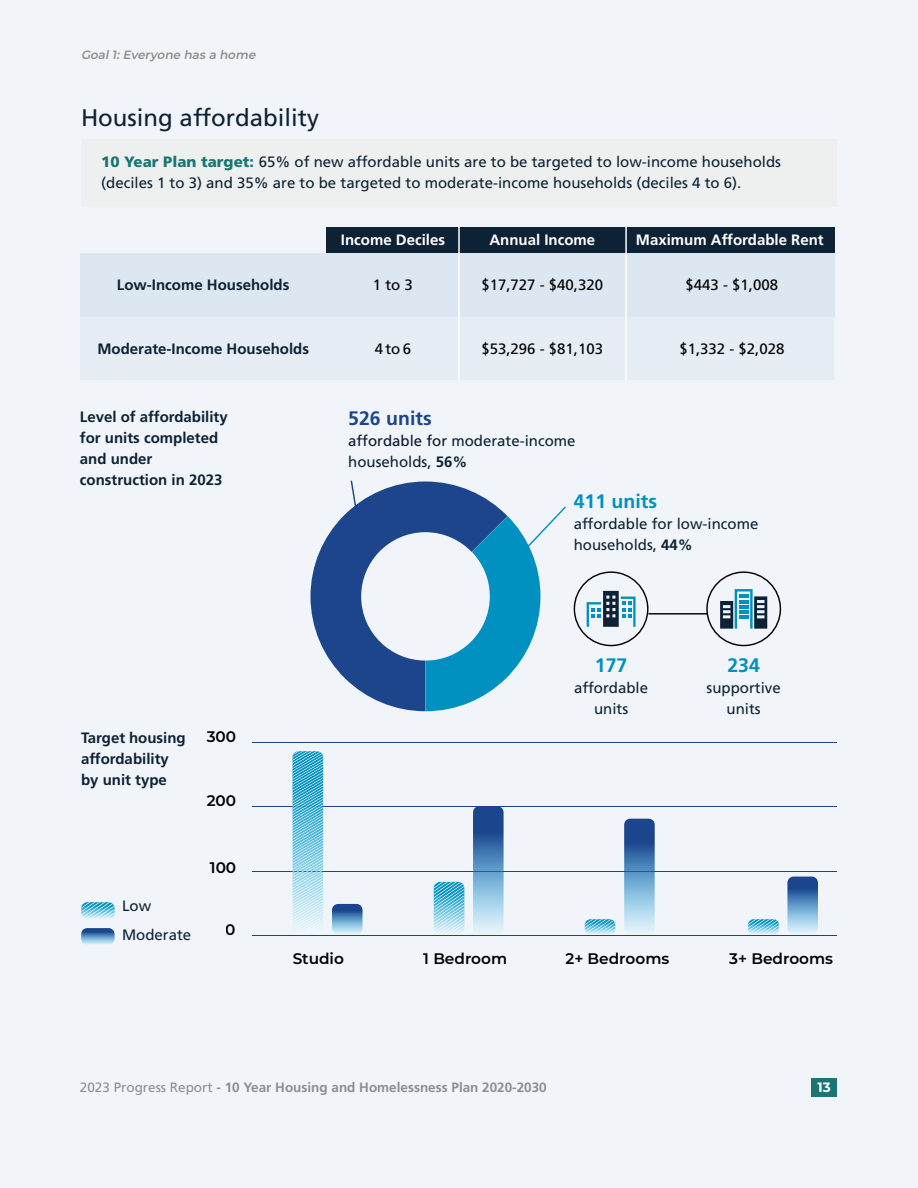
<style>
.page{position:relative;width:918px;height:1188px;background:#f1f5f9}
.page>*{position:absolute;margin:0;border:0;box-sizing:border-box;transform-origin:0 0}
.t1{font:24px "Frutiger LT Std";color:#0d2235}
.t2{font:700 19.5px "Frutiger LT Std";color:#0091c0}
.t3{font:700 19.5px "Frutiger LT Std";color:#1c458c}
.t4{font:600 15.3px "Montserrat";color:#000}
.t5{font:15px/21px "Frutiger LT Std";color:#0d2235}
.t6{font:700 15px/21px "Frutiger LT Std";color:#0d2235}
.t7{font:15px "Frutiger LT Std";color:#000}
.t8{font:700 15px "Frutiger LT Std";color:#fff}
.t9{font:700 13.5px "Frutiger LT Std";color:#8d8f8e}
.t10{font:700 13.5px "Montserrat";color:#fff}
.t11{font:italic 600 12px "Montserrat";color:#8d8f8e}
.s1{font-weight:900;color:#197673}
.s2{color:#08162d}
.s3{font-weight:700}
.s4{font-weight:400}
</style>
<div class="page">
<div style="left:811px;top:1078px;width:26px;height:18px;background:#197673"></div>
<div style="left:81px;top:139px;width:756px;height:68px;background:#eef0f0"></div>
<div style="left:327px;top:227px;width:132px;height:26px;background:#0d2235"></div>
<div style="left:459px;top:227px;width:166px;height:26px;background:#0d2235"></div>
<div style="left:625px;top:227px;width:209px;height:26px;background:#0d2235"></div>
<div style="left:80px;top:253px;width:247px;height:64px;background:#dce7f1"></div>
<div style="left:327px;top:253px;width:132px;height:64px;background:#dce7f1"></div>
<div style="left:459px;top:253px;width:166px;height:64px;background:#dce7f1"></div>
<div style="left:625px;top:253px;width:209px;height:64px;background:#dce7f1"></div>
<hr style="left:458px;top:227px;width:2px;height:153px;background:#fff">
<hr style="left:625px;top:227px;width:2px;height:153px;background:#fff">
<svg style="left:507px;top:506px;width:59px;height:172px"></svg>
<svg style="left:310px;top:482px;width:197px;height:229px"></svg>
<svg style="left:587px;top:591px;width:49px;height:36px"></svg>
<div style="left:574px;top:571px;width:75px;height:75px;border:1px solid #000;border-radius:50%"></div>
<div style="left:706px;top:571px;width:75px;height:75px;border:1px solid #000;border-radius:50%"></div>
<svg style="left:720px;top:589px;width:47px;height:40px"></svg>
<hr style="left:649px;top:613px;width:58px;height:2px;background:#000">
<hr style="left:252px;top:742px;width:585px;height:1px;background:#214187">
<svg style="left:81px;top:928px;width:34px;height:17px"></svg>
<hr style="left:252px;top:806px;width:585px;height:1px;background:#214187">
<hr style="left:252px;top:871px;width:585px;height:1px;background:#214187">
<hr style="left:252px;top:935px;width:585px;height:1px;background:#214187">
<svg style="left:332px;top:904px;width:31px;height:30px"></svg>
<svg style="left:473px;top:807px;width:31px;height:124px;background:#6997c3"></svg>
<svg style="left:624px;top:819px;width:31px;height:113px;background:#6a97c3"></svg>
<svg style="left:787px;top:877px;width:31px;height:56px;background:#6a98c4"></svg>
<svg style="left:293px;top:751px;width:30px;height:179px;background:#84cbe3"></svg>
<svg style="left:748px;top:919px;width:31px;height:15px"></svg>
<svg style="left:585px;top:919px;width:30px;height:15px"></svg>
<svg style="left:434px;top:882px;width:30px;height:52px;background:#85cce4"></svg>
<svg style="left:81px;top:902px;width:34px;height:17px"></svg>
<p class="t11" style="left:81px;top:46px;width:179px">Goal1:Everyone has a home</p>
<h4 class="t1" style="left:81px;top:104px;width:240px">Housing affordability</h4>
<p class="t5" style="left:101px;top:151px;width:681px"><span class="s1">10 Year Plan target:</span> 65% of new affordable units are to be targeted to low-income households (deciles 1 to 3) and 35% are to be targeted to moderate-income households (deciles 4 to 6).</p>
<p class="t8" style="left:341px;top:231px;width:106px">Income Deciles</p>
<p class="t8" style="left:489px;top:231px;width:107px">Annual Income</p>
<p class="t8" style="left:636px;top:231px;width:189px">Maximum Affordable Rent</p>
<p class="t6" style="left:117px;top:275px;width:174px">Low-Income Households</p>
<p class="t7" style="left:373px;top:276px;width:42px">1 to 3</p>
<p class="t7" style="left:481px;top:276px;width:123px">$17,727 - $40,320</p>
<p class="t7" style="left:686px;top:276px;width:94px">$443 - $1,008</p>
<p class="t6" style="left:97px;top:338px;width:213px">Moderate-Income Households</p>
<p class="t7" style="left:375px;top:340px;width:38px">4to6</p>
<p class="t7" style="left:481px;top:340px;width:123px">$53,296 - $81,103</p>
<p class="t7" style="left:679px;top:340px;width:107px">$1,332 - $2,028</p>
<h5 class="t6" style="left:80px;top:406px;width:149px">Level of affordability for units completed and under construction in 2023</h5>
<p class="t3" style="left:348px;top:407px;width:85px">526 units</p>
<p class="t5" style="left:348px;top:431px;width:229px"><span class="s2">affordable for</span> moderate-income households, <span class="s3">56%</span></p>
<p class="t2" style="left:574px;top:489px;width:85px">411 units</p>
<p class="t5" style="left:574px;top:513px;width:186px">affordable for low-income households, <span class="s3">44%</span></p>
<h5 class="t6" style="left:81px;top:728px;width:106px">Target housing affordability by unit type</h5>
<p class="t4" style="left:207px;top:726px;width:31px">300</p>
<p class="t4" style="left:207px;top:790px;width:31px">200</p>
<p class="t5" style="left:122px;top:892px;width:71px;line-height:28.5px">Low<br>Moderate</p>
<p class="t4" style="left:210px;top:857px;width:28px">100</p>
<p class="t4" style="left:226px;top:919px;width:12px">0</p>
<p class="t2" style="left:595px;top:654px;width:34px">177</p>
<p class="t5" style="left:574px;top:678px;width:75px;text-align:center">affordable units</p>
<p class="t2" style="left:727px;top:654px;width:34px">234</p>
<p class="t5" style="left:707px;top:678px;width:76px;text-align:center">supportive units</p>
<p class="t4" style="left:293px;top:948px;width:53px">Studio</p>
<p class="t4" style="left:423px;top:948px;width:85px">1 Bedroom</p>
<p class="t4" style="left:566px;top:948px;width:105px">2+ Bedrooms</p>
<p class="t4" style="left:729px;top:948px;width:105px">3+ Bedrooms</p>
<p class="t9" style="left:80px;top:1079px;width:468px"><span class="s4">2023 Progress Report</span> - 10 Year Housing and Homelessness Plan 2020-2030</p>
<p class="t10" style="left:818px;top:1077px;width:15px">13</p>
</div>
